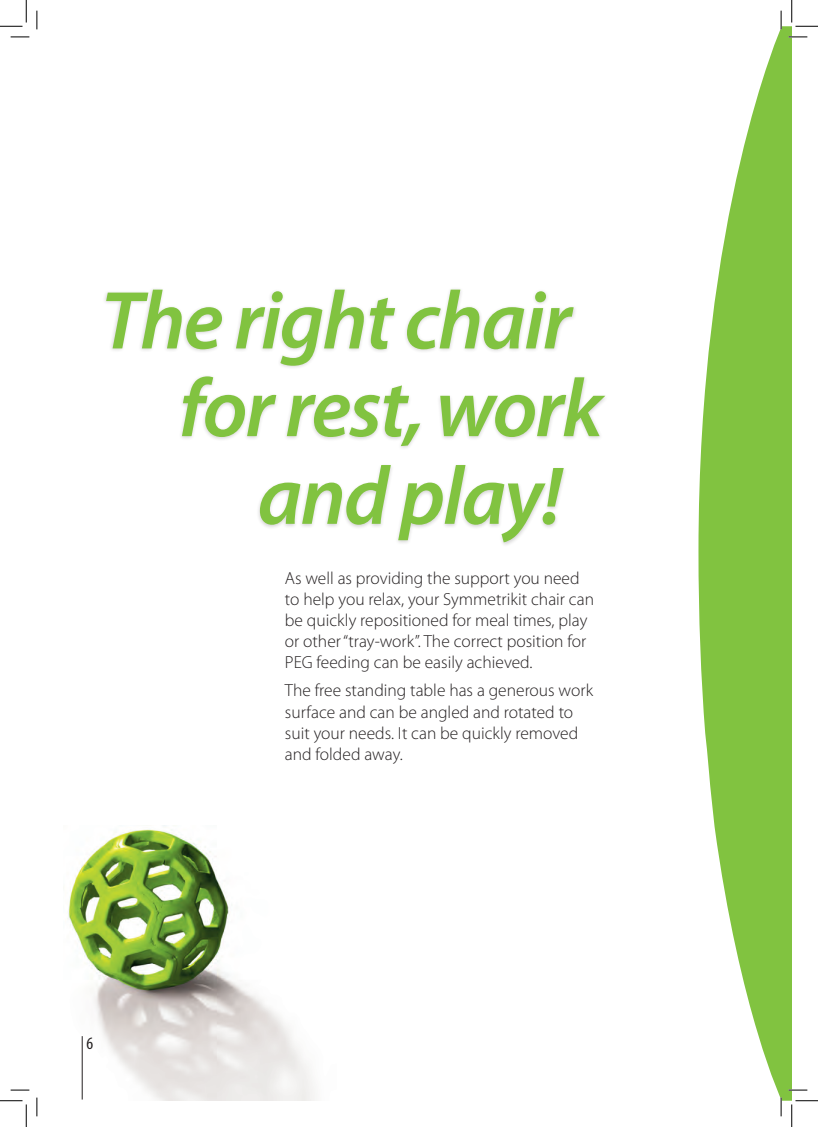
<style>
.page{position:relative;width:818px;height:1127px;background:#fff}
.page>*{position:absolute;margin:0;border:0;box-sizing:border-box;transform-origin:0 0}
.t1{font:italic 600 82.75px "Myriad Pro";letter-spacing:-.025em;color:#81c340}
.t2{font:300 17.5px/21px "Myriad Pro";color:#231f20}
.t3{font:condensed 17.5px "Myriad Pro";color:#231f20}
</style>
<div class="page">
<img style="left:67px;top:825px;width:248px;height:275px">
<hr style="left:82px;top:1035px;width:1px;height:64px;background:#231f20">
<div style="left:102px;top:287px;width:507px;height:261px;background:#231f20;opacity:.2"></div>
<svg style="left:698px;top:26px;width:94px;height:1074px;fill:#81c340"></svg>
<hr style="left:789px;top:83px;width:3px;height:976px;background:#81c340">
<svg style="left:11px;top:36px;width:18px;height:2px"></svg>
<svg style="left:788px;top:36px;width:19px;height:2px"></svg>
<svg style="left:11px;top:1089px;width:18px;height:1px"></svg>
<svg style="left:788px;top:1088px;width:19px;height:2px"></svg>
<svg style="left:36px;top:11px;width:2px;height:18px"></svg>
<svg style="left:36px;top:1097px;width:2px;height:18px"></svg>
<svg style="left:780px;top:11px;width:2px;height:18px"></svg>
<svg style="left:780px;top:1097px;width:2px;height:18px"></svg>
<svg style="left:0;top:0;width:27px;height:27px"></svg>
<svg style="left:0;top:1100px;width:27px;height:26px"></svg>
<svg style="left:791px;top:0;width:27px;height:27px"></svg>
<svg style="left:791px;top:1100px;width:27px;height:26px"></svg>
<h1 class="t1" style="left:101px;top:268px;width:472px">The right chair</h1>
<h1 class="t1" style="left:179px;top:355px;width:425px">for rest, work</h1>
<h1 class="t1" style="left:258px;top:443px;width:306px">and play!</h1>
<p class="t2" style="left:285px;top:567px;width:311px">As well as providing the support you need to help you relax, your Symmetrikit chair can be quickly repositioned for meal times, play or other “tray-work”. The correct position for PEG feeding can be easily achieved.</p>
<p class="t2" style="left:285px;top:679px;width:310px">The free standing table has a generous work surface and can be angled and rotated to suit your needs. It can be quickly removed and folded away.</p>
<p class="t3" style="left:86px;top:1032px;width:8px">6</p>
</div>
